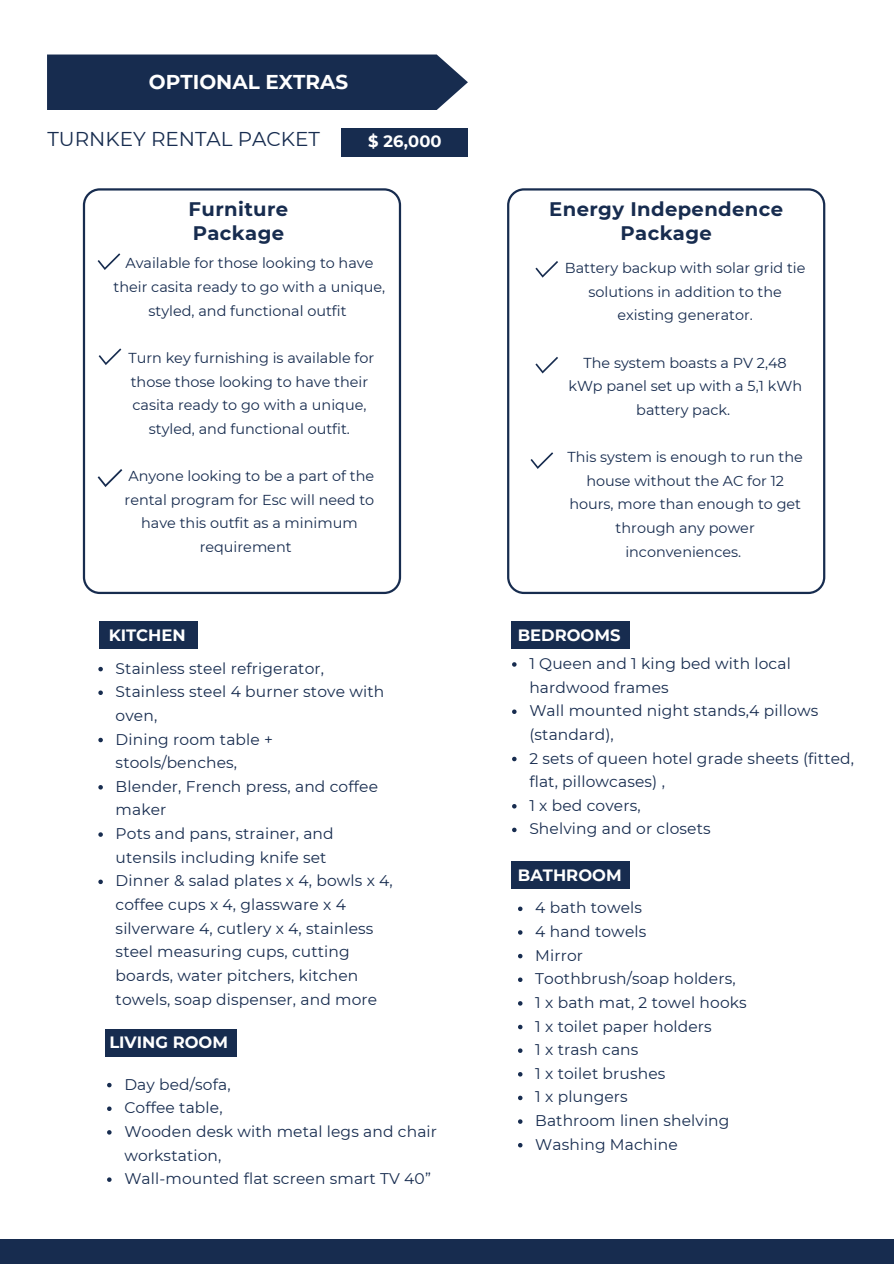
<style>
.page{position:relative;width:894px;height:1264px;background:#fff}
.page>*{position:absolute;margin:0;border:0;box-sizing:border-box;transform-origin:0 0}
.t1{font:19.95px "Montserrat";color:#172c4f}
.t2{font:700 19.95px "Montserrat";color:#fff}
.t3{font:700 19.5px/23.7px "Montserrat";letter-spacing:.02em;color:#172c4f;text-align:center}
.t4{font:700 16.35px "Montserrat";color:#fff}
.t5{font:15.45px/23.7px "Montserrat";letter-spacing:.01em;color:#172c4f}
.t6{font:14.4px/23.7px "Montserrat";color:#172c4f;text-align:center}
</style>
<div class="page">
<svg style="left:98px;top:667px;width:5px;height:4px"></svg>
<svg style="left:98px;top:690px;width:5px;height:5px"></svg>
<svg style="left:98px;top:737px;width:5px;height:5px"></svg>
<svg style="left:98px;top:785px;width:5px;height:4px"></svg>
<svg style="left:98px;top:832px;width:5px;height:4px"></svg>
<svg style="left:98px;top:879px;width:5px;height:5px"></svg>
<div style="left:99px;top:621px;width:99px;height:28px;background:#172c4f"></div>
<div style="left:511px;top:861px;width:118px;height:28px;background:#172c4f"></div>
<div style="left:105px;top:1028px;width:131px;height:28px;background:#172c4f"></div>
<div style="left:511px;top:621px;width:118px;height:28px;background:#172c4f"></div>
<div style="left:0;top:1239px;width:893px;height:24px;background:#172c4f"></div>
<svg style="left:518px;top:906px;width:4px;height:5px"></svg>
<svg style="left:518px;top:930px;width:4px;height:4px"></svg>
<svg style="left:518px;top:953px;width:4px;height:5px"></svg>
<svg style="left:518px;top:977px;width:4px;height:5px"></svg>
<svg style="left:518px;top:1001px;width:4px;height:4px"></svg>
<svg style="left:518px;top:1024px;width:4px;height:5px"></svg>
<svg style="left:518px;top:1048px;width:4px;height:4px"></svg>
<svg style="left:518px;top:1072px;width:4px;height:4px"></svg>
<svg style="left:518px;top:1095px;width:4px;height:5px"></svg>
<svg style="left:518px;top:1119px;width:4px;height:4px"></svg>
<svg style="left:518px;top:1143px;width:4px;height:4px"></svg>
<svg style="left:107px;top:1082px;width:4px;height:5px"></svg>
<svg style="left:107px;top:1106px;width:4px;height:4px"></svg>
<svg style="left:107px;top:1130px;width:4px;height:4px"></svg>
<svg style="left:107px;top:1177px;width:4px;height:4px"></svg>
<svg style="left:512px;top:662px;width:4px;height:4px"></svg>
<svg style="left:512px;top:709px;width:4px;height:5px"></svg>
<svg style="left:512px;top:756px;width:4px;height:5px"></svg>
<svg style="left:512px;top:804px;width:4px;height:4px"></svg>
<svg style="left:512px;top:827px;width:4px;height:5px"></svg>
<div style="left:341px;top:128px;width:127px;height:28px;background:#172c4f"></div>
<div style="left:47px;top:54px;width:421px;height:56px;background:#172c4f"></div>
<svg style="left:83px;top:188px;width:318px;height:406px"></svg>
<svg style="left:507px;top:188px;width:318px;height:406px"></svg>
<p class="t2" style="left:149px;top:70px;width:201px">OPTIONAL EXTRAS</p>
<p class="t1" style="left:47px;top:126px;width:274px">TURNKEY RENTAL PACKET</p>
<p class="t4" style="left:368px;top:132px;width:75px">$ 26,000</p>
<p class="t3" style="left:188px;top:197px;width:101px;text-align:left">Furniture<br>Package</p>
<h1 class="t6" style="left:113px;top:251px;width:273px">Available for those looking to have their casita ready to go with a unique, styled, and functional outfit</h1>
<h2 class="t6" style="left:128px;top:346px;width:247px">Turn key furnishing is available for those those looking to have their casita ready to go with a unique, styled, and functional outfit.</h2>
<h5 class="t6" style="left:124px;top:464px;width:251px">Anyone looking to be a part of the rental program for Esc will need to have this outfit as a minimum requirement</h5>
<p class="t4" style="left:109px;top:625px;width:79px">KITCHEN</p>
<p class="t5" style="left:116px;top:656px;width:210px">Stainless steel refrigerator,</p>
<h3 class="t5" style="left:116px;top:680px;width:270px">Stainless steel 4 burner stove with oven,</h3>
<p class="t5" style="left:116px;top:727px;width:159px">Dining room table + stools/benches,</p>
<p class="t5" style="left:116px;top:774px;width:264px">Blender, French press, and coffee maker</p>
<p class="t5" style="left:116px;top:821px;width:219px">Pots and pans, strainer, and utensils including knife set</p>
<p class="t5" style="left:116px;top:869px;width:279px">Dinner &amp; salad plates x 4, bowls x 4, coffee cups x 4, glassware x 4 silverware 4, cutlery x 4, stainless steel measuring cups, cutting boards, water pitchers, kitchen towels, soap dispenser, and more</p>
<p class="t4" style="left:109px;top:1032px;width:120px">LIVING ROOM</p>
<p class="t5" style="left:124px;top:1072px;width:108px">Day bed/sofa,</p>
<h4 class="t5" style="left:124px;top:1095px;width:100px">Coffee table,</h4>
<p class="t5" style="left:124px;top:1119px;width:314px">Wooden desk with metal legs and chair workstation,</p>
<p class="t5" style="left:124px;top:1166px;width:308px">Wall-mounted flat screen smart TV 40”</p>
<p class="t3" style="left:549px;top:197px;width:235px">Energy Independence<br>Package</p>
<h4 class="t6" style="left:564px;top:256px;width:242px">Battery backup with solar grid tie solutions in addition to the existing generator.</h4>
<p class="t6" style="left:568px;top:350px;width:235px">The system boasts a PV 2,48 kWp panel set up with a 5,1 kWh battery pack.</p>
<p class="t6" style="left:567px;top:445px;width:237px">This system is enough to run the house without the AC for 12 hours, more than enough to get through any power inconveniences.</p>
<p class="t4" style="left:517px;top:625px;width:104px">BEDROOMS</p>
<p class="t5" style="left:529px;top:651px;width:263px">1 Queen and 1 king bed with local hardwood frames</p>
<p class="t5" style="left:529px;top:698px;width:290px">Wall mounted night stands,4 pillows (standard),</p>
<h4 class="t5" style="left:529px;top:746px;width:326px">2 sets of queen hotel grade sheets (fitted, flat, pillowcases) ,</h4>
<p class="t5" style="left:529px;top:793px;width:113px">1 x bed covers,</p>
<p class="t5" style="left:529px;top:817px;width:183px">Shelving and or closets</p>
<p class="t4" style="left:517px;top:865px;width:105px">BATHROOM</p>
<p class="t5" style="left:535px;top:896px;width:108px">4 bath towels</p>
<h4 class="t5" style="left:535px;top:919px;width:112px">4 hand towels</h4>
<p class="t5" style="left:535px;top:943px;width:49px">Mirror</p>
<p class="t5" style="left:535px;top:966px;width:202px">Toothbrush/soap holders,</p>
<p class="t5" style="left:535px;top:990px;width:213px">1 x bath mat, 2 towel hooks</p>
<p class="t5" style="left:535px;top:1014px;width:178px">1 x toilet paper holders</p>
<h3 class="t5" style="left:535px;top:1037px;width:105px">1 x trash cans</h3>
<p class="t5" style="left:535px;top:1061px;width:132px">1 x toilet brushes</p>
<p class="t5" style="left:535px;top:1085px;width:94px">1 x plungers</p>
<p class="t5" style="left:535px;top:1108px;width:196px">Bathroom linen shelving</p>
<p class="t5" style="left:535px;top:1132px;width:144px">Washing Machine</p>
</div>
